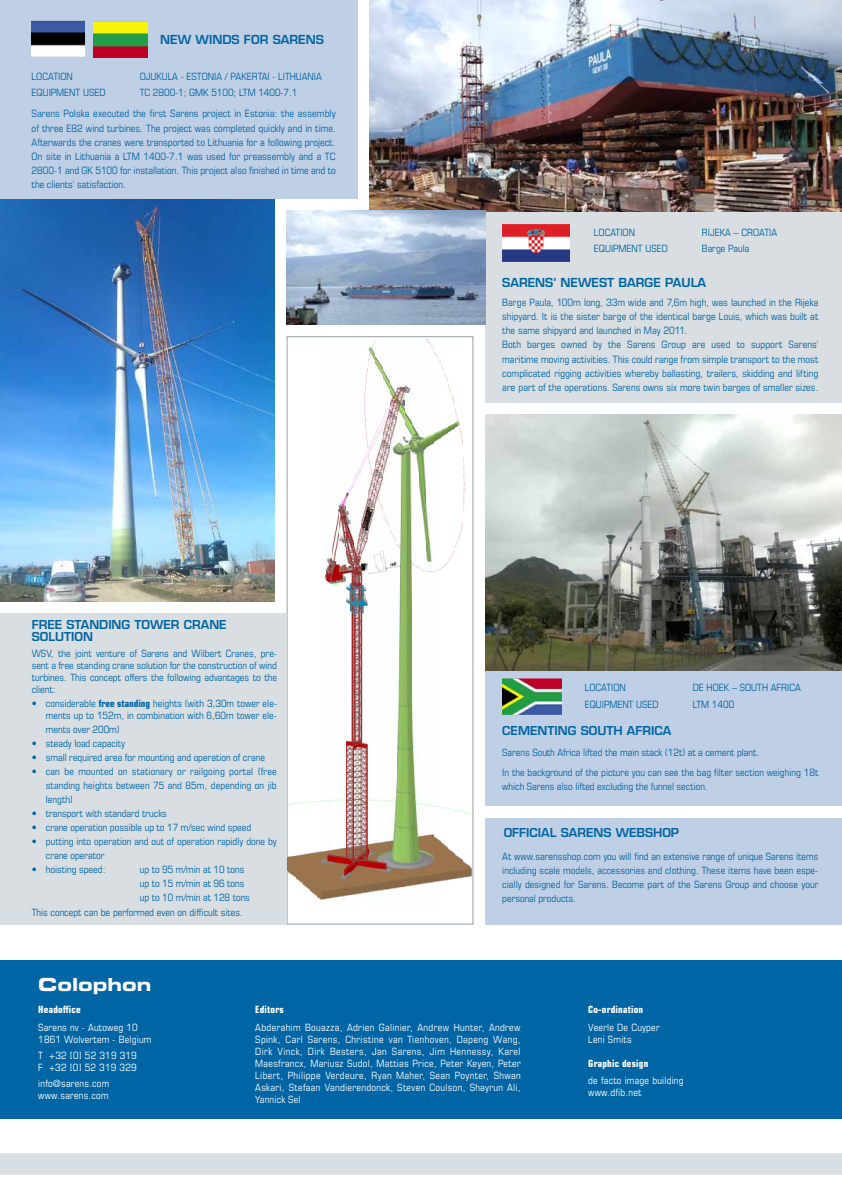
<style>
.page{position:relative;width:842px;height:1191px;background:#fff}
.page>*{position:absolute;margin:0;border:0;box-sizing:border-box;transform-origin:0 0}
.t1{font:18px "Eurostile LT Std Bold Ex 2";color:#fff}
.t2{font:600 12.1px "Eurostile LT Std";color:#0065a4}
.t3{font:600 12px/12px "Eurostile LT Std";color:#0065a4}
.t4{font:condensed 10.1px/14.1px "Eurostile LT Std";letter-spacing:.005em;color:#0065a4}
.t5{font:condensed 10px/14px "Eurostile LT Std";color:#0065a4;text-align:justify}
.t6{font:condensed 10px/12px "Eurostile LT Std";letter-spacing:.02em;color:#fff}
.t7{font:700 condensed 10px "Eurostile LT Std";letter-spacing:.02em;color:#fff}
.s1{font-weight:700}
</style>
<div class="page">
<svg style="left:289px;top:339px;width:182px;height:561px"></svg>
<div style="left:485px;top:670px;width:357px;height:136px;background:#bfcfe6"></div>
<div style="left:485px;top:210px;width:357px;height:192px;background:#d8dee2"></div>
<div style="left:485px;top:818px;width:357px;height:106px;background:#bfcfe6"></div>
<div style="left:0;top:960px;width:842px;height:158px;background:#0065a4"></div>
<svg style="left:0;top:1118px;width:842px;height:56px"></svg>
<hr style="left:841px;top:129px;width:1px;height:130px;background:#0065a4">
<img style="left:0;top:198px;width:275px;height:403px">
<div style="left:0;top:0;width:357px;height:198px;background:#bfcfe6"></div>
<img style="left:502px;top:224px;width:67px;height:37px">
<img style="left:32px;top:20px;width:52px;height:36px">
<img style="left:485px;top:414px;width:357px;height:256px">
<img style="left:93px;top:21px;width:54px;height:37px">
<img style="left:502px;top:678px;width:60px;height:36px">
<img style="left:369px;top:0;width:472px;height:211px">
<img style="left:287px;top:210px;width:198px;height:114px">
<div style="left:0;top:612px;width:287px;height:312px;background:#d8dee2"></div>
<p class="t2" style="left:160px;top:32px;width:164px">NEW WINDS FOR SARENS</p>
<p class="t5" style="left:32px;top:69px;width:69px">Location O</p>
<p class="t5" style="left:146px;top:69px;width:178px">jukula - Estonia / Pakertai - Lithuania</p>
<p class="t5" style="left:32px;top:86px;width:90px">Equipment used TC</p>
<p class="t5" style="left:153px;top:86px;width:146px">2800-1; GMK 5100; LTM 1400-7.1</p>
<p class="t4" style="left:32px;top:107px;width:306px">Sarens Polska executed the first Sarens project in Estonia: the assembly of three E82 wind turbines. The project was completed quickly and in time.<br>Afterwards the cranes were transported to Lithuania for a following project.<br>On site in Lithuania a LTM 1400-7.1 was used for preassembly and a TC 2800-1 and GK 5100 for installation. This project also finished in time and to the clients’ satisfaction.</p>
<p class="t3" style="left:32px;top:618px;width:196px">FREE STANDING TOWER CRANE<br>SOLUTION</p>
<p class="t5" style="left:32px;top:647px;width:247px;line-height:12px">WSV, the joint venture of Sarens and Wilbert Cranes, pre&shy;sent a free standing crane solution for the construction of wind turbines. This concept offers the following advantages to the client:</p>
<p class="t5" style="left:32px;top:697px;width:247px;line-height:12px;text-align:right">• considerable <span class="s1">free standing</span> heights (with 3,30m tower ele&shy;ments up to 152m, in combination with 6,60m tower ele-</p>
<p class="t5" style="left:46px;top:722px;width:75px">ments over 200m)</p>
<p class="t5" style="left:32px;top:736px;width:95px">• steady load capacity</p>
<p class="t5" style="left:32px;top:750px;width:235px">• small required area for mounting and operation of crane</p>
<p class="t5" style="left:46px;top:764px;width:232px;text-indent:-14px">• can be mounted on stationary or railgoing portal (free standing heights between 75 and 85m, depending on jib length)</p>
<p class="t5" style="left:32px;top:806px;width:137px">• transport with standard trucks</p>
<p class="t5" style="left:32px;top:820px;width:221px">• crane operation possible up to 17 m/sec wind speed</p>
<p class="t5" style="left:46px;top:834px;width:232px;text-indent:-14px">• putting into operation and out of operation rapidly done by crane operator</p>
<p class="t5" style="left:32px;top:862px;width:75px">• hoisting speed:</p>
<p class="t5" style="left:140px;top:862px;width:106px">up to 95 m/min at 10 tons</p>
<p class="t5" style="left:140px;top:876px;width:106px">up to 15 m/min at 96 tons</p>
<p class="t5" style="left:140px;top:890px;width:112px">up to 10 m/min at 128 tons</p>
<p class="t5" style="left:32px;top:905px;width:213px">This concept can be performed even on difficult sites.</p>
<h1 class="t1" style="left:38px;top:972px;width:115px">Colophon</h1>
<p class="t5" style="left:594px;top:225px;width:67px">Location R</p>
<p class="t5" style="left:708px;top:225px;width:71px">ijeka – Croatia</p>
<p class="t5" style="left:594px;top:242px;width:75px">Equipment used</p>
<p class="t5" style="left:702px;top:242px;width:49px">Barge Paula</p>
<p class="t2" style="left:502px;top:275px;width:205px">SARENS’ NEWEST BARGE PAULA</p>
<p class="t4" style="left:502px;top:295px;width:318px">Barge Paula, 100m long, 33m wide and 7,6m high, was launched in the Rijeka shipyard. It is the sister barge of the identical barge Louis, which was built at the same shipyard and launched in May 2011.<br>Both barges owned by the Sarens Group are used to support Sarens’ maritime moving activities. This could range from simple transport to the most complicated rigging activities whereby ballasting, trailers, skidding and lifting are part of the operations. Sarens owns six more twin barges of smaller sizes.</p>
<p class="t5" style="left:585px;top:680px;width:70px">Location D</p>
<p class="t5" style="left:699px;top:680px;width:104px">e Hoek – South Africa</p>
<p class="t5" style="left:585px;top:697px;width:75px">Equipment used</p>
<p class="t5" style="left:693px;top:697px;width:43px">LTM 1400</p>
<p class="t3" style="left:502px;top:725px;width:170px">CEMENTING SOUTH AFRICA</p>
<p class="t5" style="left:502px;top:742px;width:318px;line-height:19.7px">Sarens South Africa lifted the main stack (12t) at a cement plant.<br>In the background of the picture you can see the bag filter section weighing 18t</p>
<p class="t5" style="left:502px;top:779px;width:207px">which Sarens also lifted excluding the funnel section.</p>
<p class="t3" style="left:504px;top:827px;width:177px">OFFICIAL SARENS WEBSHOP</p>
<p class="t5" style="left:502px;top:849px;width:318px">At www.sarensshop.com you will find an extensive range of unique Sarens items including scale models, accessories and clothing. These items have been espe&shy;cially designed for Sarens. Become part of the Sarens Group and choose your personal products.</p>
<p class="t7" style="left:38px;top:1003px;width:44px">Headoffice</p>
<p class="t6" style="left:38px;top:1021px;width:115px">Sarens nv - Autoweg 10<br>1861 Wolvertem - Belgium</p>
<p class="t6" style="left:38px;top:1049px;width:100px">T +32 [0] 52 319 319<br>F +32 [0] 52 319 329</p>
<p class="t6" style="left:38px;top:1077px;width:72px">info@sarens.com www.sarens.com</p>
<p class="t7" style="left:255px;top:1003px;width:30px">Editors</p>
<p class="t6" style="left:255px;top:1021px;width:267px;text-align:justify">Abderahim Bouazza, Adrien Galinier, Andrew Hunter, Andrew Spink, Carl Sarens, Christine van Tienhoven, Dapeng Wang, Dirk Vinck, Dirk Besters, Jan Sarens, Jim Hennessy, Karel Maesfrancx, Mariusz Sudol, Mattias Price, Peter Keyen, Peter Libert, Philippe Verdeure, Ryan Maher, Sean Poynter, Shwan Askari, Stefaan Vandierendonck, Steven Coulson, Shayrun Ali, Yannick Sel</p>
<p class="t7" style="left:588px;top:1003px;width:56px">Co-ordination</p>
<p class="t6" style="left:588px;top:1021px;width:73px">Veerle De Cuyper<br>Leni Smits</p>
<p class="t7" style="left:588px;top:1057px;width:62px">Graphic design</p>
<p class="t6" style="left:588px;top:1074px;width:97px">de facto image building www.dfib.net</p>
</div>
